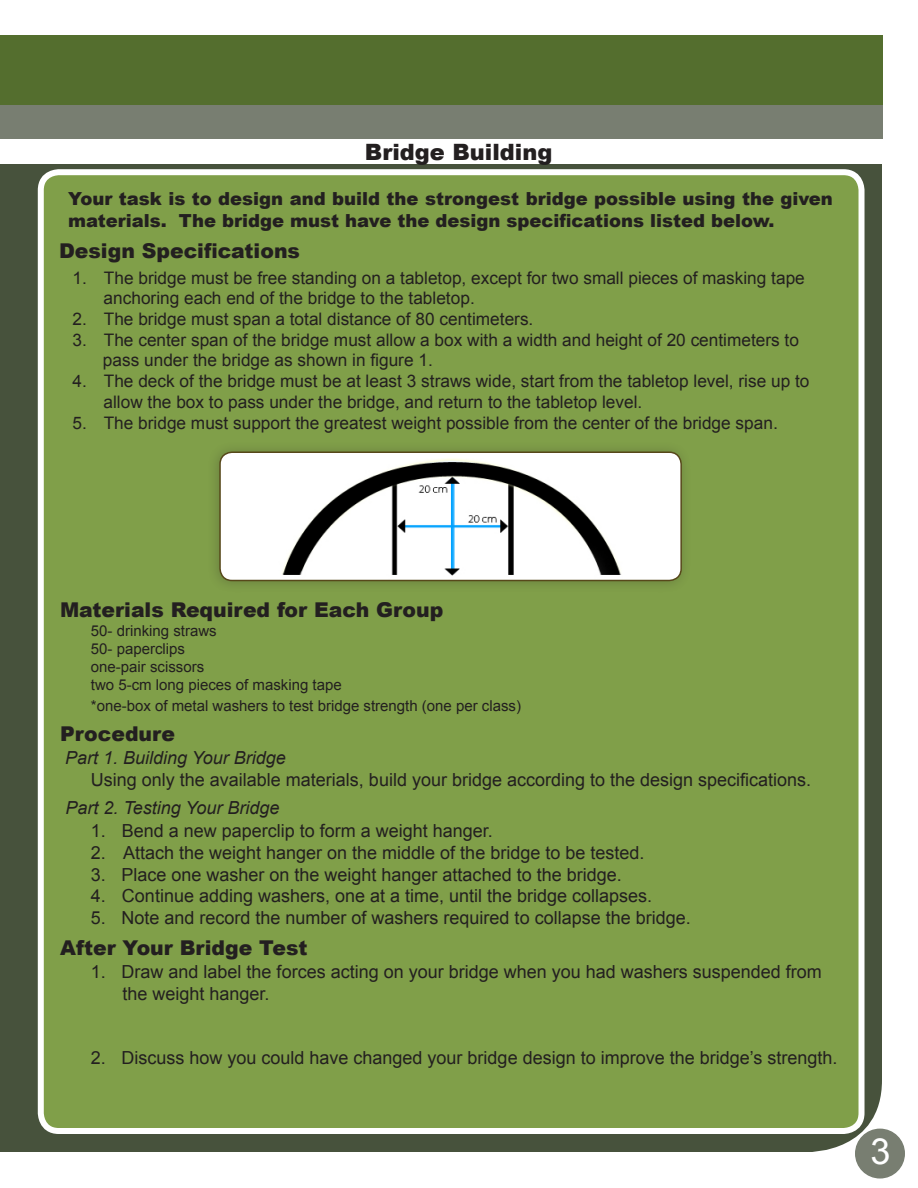
<style>
.page{position:relative;width:918px;height:1188px;background:#fff}
.page>*{position:absolute;margin:0;border:0;box-sizing:border-box;transform-origin:0 0}
.t1{font:36px "Arial";color:#fff}
.t2{font:900 22.5px "Arial";color:#231f20}
.t3{font:900 20.4px "Arial";color:#231f20}
.t4{font:18px "Arial";color:#231f20}
.t5{font:900 18px/21.6px "Arial";color:#231f20}
.t6{font:italic 18px "Arial";color:#231f20}
.t7{font:17.25px/20.7px "Arial";color:#231f20}
.t8{font:15px "Arial";color:#231f20}
.s1{font-size:18px}
</style>
<div class="page">
<div style="left:0;top:164px;width:882px;height:988px;background:#47523c"></div>
<div style="left:0;top:35px;width:882px;height:77px;background:#546e2e"></div>
<div style="left:0;top:105px;width:882px;height:33px;background:#787e71"></div>
<div style="left:41px;top:172px;width:821px;height:959px;background:#809f49;border-radius:18px"></div>
<div style="left:38px;top:169px;width:827px;height:965px;border:6px solid #fff;border-radius:18px"></div>
<div style="left:207px;top:441px;width:485px;height:153px;background:#231f20;opacity:.24"></div>
<img style="left:220px;top:452px;width:461px;height:128px">
<div style="left:219px;top:452px;width:463px;height:129px;border:2px solid #57481a;border-radius:12px"></div>
<div style="left:856px;top:1129px;width:48px;height:49px;background:#787e71;border-radius:50%"></div>
<div style="left:855px;top:1129px;width:50px;height:50px;border:2px solid #787e71;border-radius:50%"></div>
<p class="t2" style="left:365px;top:136px;width:189px">Bridge Building</p>
<p class="t5" style="left:68px;top:188px;width:766px">Your task is to design and build the strongest bridge possible using the given materials. The bridge must have the design specifications listed below.</p>
<p class="t3" style="left:59px;top:236px;width:243px">Design Specifications</p>
<p class="t7" style="left:104px;top:267px;width:703px;text-indent:-31px">1. The bridge must be free standing on a tabletop, except for two small pieces of masking tape anchoring each end of the bridge to the tabletop.</p>
<p class="t7" style="left:73px;top:309px;width:462px">2. The bridge must span a total distance of 80 centimeters.</p>
<p class="t7" style="left:103px;top:330px;width:698px;text-indent:-30px">3. The center span of the bridge must allow a box with a width and height of 20 centimeters to pass under the bridge as shown in figure 1.</p>
<p class="t7" style="left:104px;top:371px;width:708px;text-indent:-31px">4. The deck of the bridge must be at least 3 straws wide, start from the tabletop level, rise up to allow the box to pass under the bridge, and return to the tabletop level.</p>
<p class="t7" style="left:73px;top:413px;width:707px">5. The bridge must support the greatest weight possible from the center of the bridge span<span class="s1">.</span></p>
<p class="t3" style="left:60px;top:595px;width:385px">Materials Required for Each Group</p>
<p class="t8" style="left:91px;top:621px;width:127px">50- drinking straws</p>
<p class="t8" style="left:91px;top:639px;width:96px">50- paperclips</p>
<p class="t8" style="left:91px;top:657px;width:115px">one-pair scissors</p>
<p class="t8" style="left:91px;top:675px;width:252px">two 5-cm long pieces of masking tape</p>
<p class="t8" style="left:91px;top:696px;width:432px">*one-box of metal washers to test bridge strength (one per class)</p>
<p class="t3" style="left:60px;top:718px;width:117px">Procedure</p>
<p class="t6" style="left:65px;top:746px;width:222px">Part 1. Building Your Bridge</p>
<p class="t4" style="left:91px;top:768px;width:722px">Using only the available materials, build your bridge according to the design specifications.</p>
<p class="t6" style="left:65px;top:796px;width:216px">Part 2. Testing Your Bridge</p>
<p class="t4" style="left:91px;top:819px;width:404px">1. Bend a new paperclip to form a weight hanger.</p>
<p class="t4" style="left:91px;top:841px;width:555px">2. Attach the weight hanger on the middle of the bridge to be tested.</p>
<p class="t4" style="left:91px;top:862px;width:532px">3. Place one washer on the weight hanger attached to the bridge.</p>
<p class="t4" style="left:91px;top:884px;width:563px">4. Continue adding washers, one at a time, until the bridge collapses.</p>
<p class="t4" style="left:91px;top:906px;width:601px">5. Note and record the number of washers required to collapse the bridge.</p>
<p class="t3" style="left:60px;top:933px;width:249px">After Your Bridge Test</p>
<p class="t4" style="left:91px;top:960px;width:733px">1. Draw and label the forces acting on your bridge when you had washers suspended from</p>
<p class="t4" style="left:123px;top:982px;width:149px">the weight hanger.</p>
<p class="t4" style="left:91px;top:1046px;width:748px">2. Discuss how you could have changed your bridge design to improve the bridge’s strength.</p>
<p class="t1" style="left:871px;top:1128px;width:22px">3</p>
</div>
